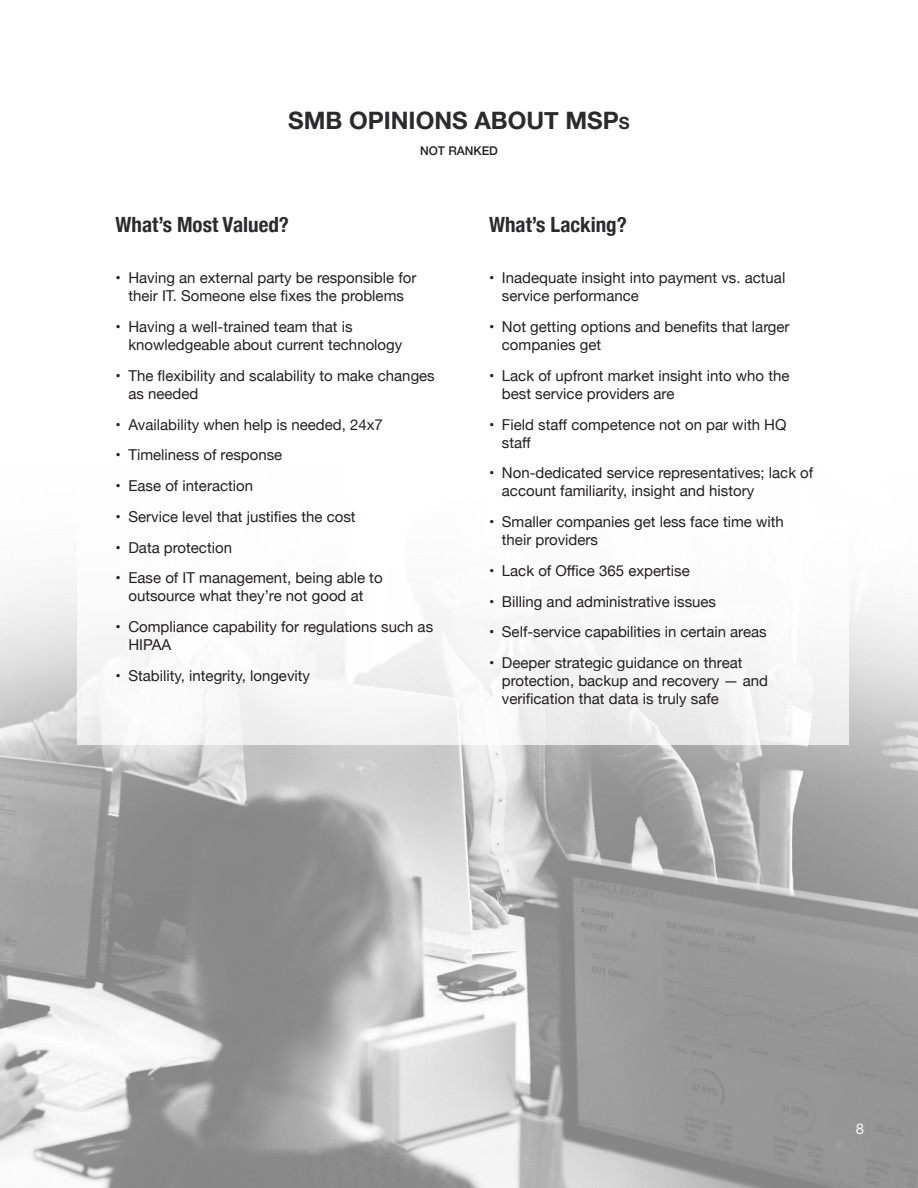
<style>
.page{position:relative;width:918px;height:1188px;background:#fff}
.page>*{position:absolute;margin:0;border:0;box-sizing:border-box;transform-origin:0 0}
.t1{font:700 24px "Helvetica Neue";color:#2b2b2e}
.t2{font:700 condensed 21px "Helvetica Neue";color:#2b2b2e}
.t3{font:15px/18px "Helvetica Neue";color:#231f20}
.t4{font:15px "Helvetica Neue";color:#f5f5f5}
.t5{font:500 12px "Helvetica Neue";color:#231f20}
.s1{font-size:16.8px}
</style>
<div class="page">
<img style="left:0;top:579px;width:918px;height:609px">
<div style="left:78px;top:202px;width:771px;height:543px;background:#fff"></div>
<h1 class="t1" style="left:288px;top:106px;width:343px">SMB OPINIONS ABOUT MSP<span class="s1">s</span></h1>
<p class="t5" style="left:420px;top:146px;width:79px">NOT RANKED</p>
<h2 class="t2" style="left:116px;top:216px;width:175px">What’s Most Valued?</h2>
<h2 class="t2" style="left:489px;top:216px;width:139px">What’s Lacking?</h2>
<p class="t3" style="left:116px;top:270px;width:302px;text-align:center">• Having an external party be responsible for their IT. Someone else fixes the problems</p>
<p class="t3" style="left:128px;top:319px;width:275px;text-indent:-13px">• Having a well-trained team that is knowledgeable about current technology</p>
<p class="t3" style="left:128px;top:367px;width:308px;text-indent:-13px">• The flexibility and scalability to make changes as needed</p>
<p class="t3" style="left:116px;top:416px;width:269px">• Availability when help is needed, 24x7</p>
<p class="t3" style="left:116px;top:447px;width:168px">• Timeliness of response</p>
<p class="t3" style="left:116px;top:478px;width:139px">• Ease of interaction</p>
<p class="t3" style="left:116px;top:508px;width:241px">• Service level that justifies the cost</p>
<p class="t3" style="left:116px;top:539px;width:118px">• Data protection</p>
<p class="t3" style="left:116px;top:570px;width:268px;text-align:center">• Ease of IT management, being able to outsource what they’re not good at</p>
<p class="t3" style="left:128px;top:619px;width:306px;text-indent:-13px">• Compliance capability for regulations such as<br>HIPAA</p>
<p class="t3" style="left:116px;top:668px;width:196px">• Stability, integrity, longevity</p>
<p class="t3" style="left:502px;top:270px;width:285px;text-indent:-13px">• Inadequate insight into payment vs. actual service performance</p>
<p class="t3" style="left:502px;top:319px;width:289px;text-indent:-13px">• Not getting options and benefits that larger companies get</p>
<p class="t3" style="left:502px;top:367px;width:289px;text-indent:-13px">• Lack of upfront market insight into who the best service providers are</p>
<p class="t3" style="left:502px;top:416px;width:286px;text-indent:-13px">• Field staff competence not on par with HQ staff</p>
<p class="t3" style="left:502px;top:465px;width:313px;text-indent:-13px">• Non-dedicated service representatives; lack of account familiarity, insight and history</p>
<p class="t3" style="left:502px;top:514px;width:283px;text-indent:-13px">• Smaller companies get less face time with their providers</p>
<p class="t3" style="left:489px;top:562px;width:202px">• Lack of Office 365 expertise</p>
<p class="t3" style="left:489px;top:593px;width:228px">• Billing and administrative issues</p>
<p class="t3" style="left:489px;top:624px;width:279px">• Self-service capabilities in certain areas</p>
<p class="t3" style="left:502px;top:655px;width:268px;text-indent:-13px">• Deeper strategic guidance on threat protection, backup and recovery — and verification that data is truly safe</p>
<p class="t4" style="left:856px;top:1122px;width:10px">8</p>
</div>
